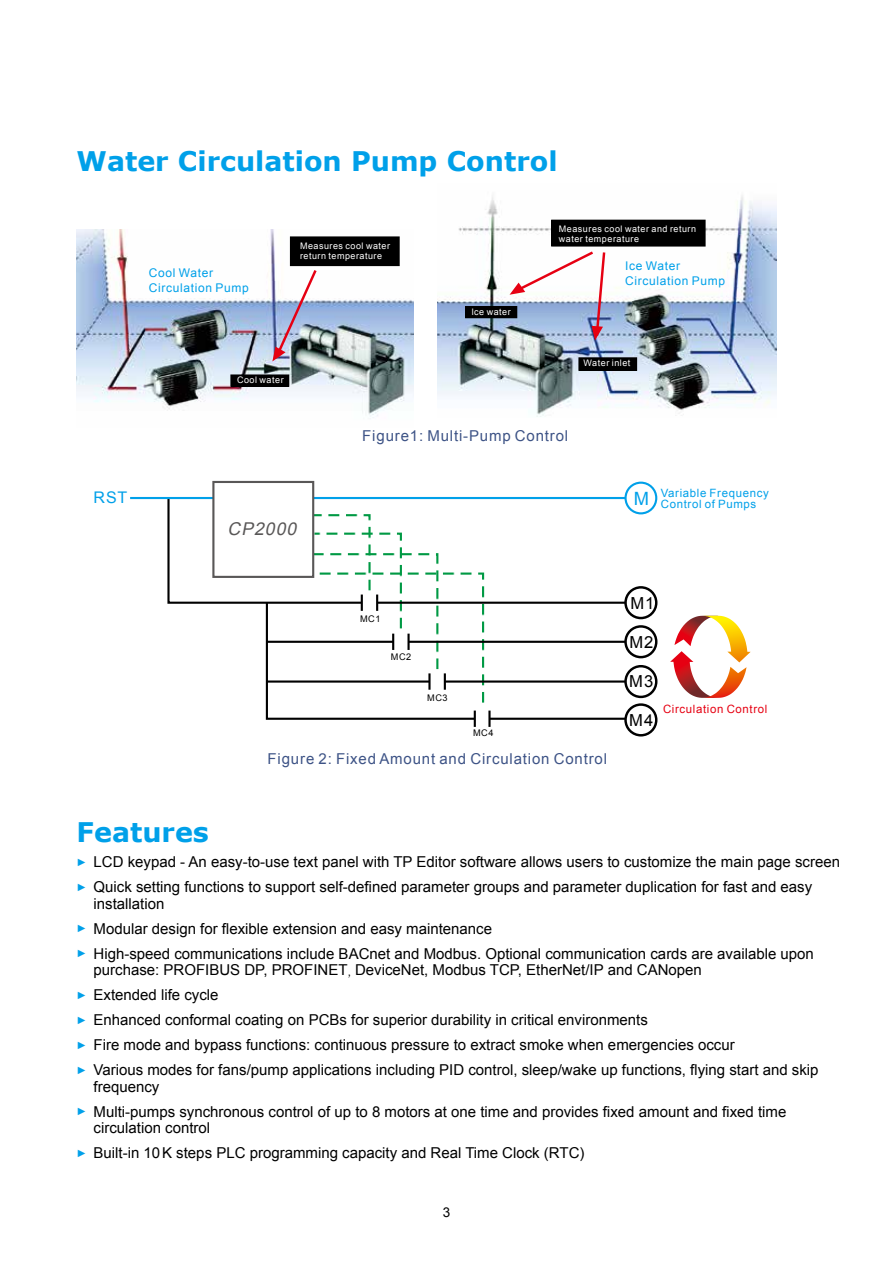
<style>
.page{position:relative;width:893px;height:1263px;background:#fff}
.page>*{position:absolute;margin:0;border:0;box-sizing:border-box;transform-origin:0 0}
.t1{font:700 27px "Verdana";color:#00a0e9}
.t2{font:18.3px "Arial";color:#00a0e9}
.t3{font:italic 17.7px "Arial";color:#595757}
.t4{font:16.65px "Arial";letter-spacing:.055em;color:#000}
.t5{font:16.05px "Arial";color:#00a0e9}
.t6{font:15px/25px "Arial";color:#000}
.t7{font:15px "Arial";letter-spacing:.055em;color:#3d5386}
.t8{font:13.5px "Arial";color:#000}
.t9{font:12px/15px "Arial";letter-spacing:.055em;color:#00a0e9}
.t10{font:11.4px/11.4px "Arial";letter-spacing:.055em;color:#00a0e9}
.t11{font:11.4px "Arial";letter-spacing:.055em;color:#e60012}
.t12{font:9.15px "Arial";letter-spacing:.055em;color:#000}
.t13{font:9px/10.5px "Arial";letter-spacing:.055em;color:#fff}
.s1{font-size:10.5px;color:#00a0e9}
.s2{font-family:"Adobe Ming Std";font-weight:300}
</style>
<div class="page">
<img style="left:77px;top:229px;width:337px;height:189px">
<div style="left:231px;top:375px;width:58px;height:11px;background:#000"></div>
<img style="left:272px;top:267px;width:47px;height:94px">
<div style="left:290px;top:237px;width:109px;height:29px;background:#000"></div>
<img style="left:438px;top:195px;width:338px;height:222px">
<svg style="left:509px;top:249px;width:98px;height:91px"></svg>
<div style="left:579px;top:358px;width:58px;height:12px;background:#000"></div>
<div style="left:552px;top:220px;width:153px;height:26px;background:#000"></div>
<div style="left:466px;top:306px;width:51px;height:12px;background:#000"></div>
<hr style="left:377px;top:602px;width:249px;height:2px;background:#000">
<hr style="left:409px;top:641px;width:217px;height:2px;background:#000">
<hr style="left:445px;top:680px;width:180px;height:3px;background:#000">
<hr style="left:489px;top:718px;width:137px;height:2px;background:#000">
<svg style="left:166px;top:496px;width:319px;height:231px"></svg>
<hr style="left:488px;top:710px;width:3px;height:17px;background:#000">
<hr style="left:267px;top:641px;width:126px;height:2px;background:#000">
<hr style="left:267px;top:680px;width:162px;height:3px;background:#000">
<hr style="left:130px;top:497px;width:496px;height:2px;background:#00a0e9">
<div style="left:624px;top:482px;width:33px;height:32px;border:2px solid #00a0e9;border-radius:50%"></div>
<div style="left:213px;top:482px;width:100px;height:95px;background:#fff"></div>
<div style="left:212px;top:481px;width:102px;height:97px;border:2px solid #595757"></div>
<div style="left:624px;top:586px;width:33px;height:33px;border:2px solid #000;border-radius:50%"></div>
<div style="left:624px;top:625px;width:33px;height:33px;border:2px solid #000;border-radius:50%"></div>
<div style="left:624px;top:665px;width:33px;height:33px;border:2px solid #000;border-radius:50%"></div>
<div style="left:624px;top:703px;width:33px;height:33px;border:2px solid #000;border-radius:50%"></div>
<svg style="left:670px;top:616px;width:81px;height:82px"></svg>
<h1 class="t1" style="left:77px;top:142px;width:483px">Water Circulation Pump Control</h1>
<p class="t9" style="left:149px;top:265px;width:102px">Cool Water<br>Circulation Pump</p>
<p class="t13" style="left:300px;top:241px;width:92px">Measures cool water return temperature</p>
<p class="t13" style="left:237px;top:375px;width:48px">Cool water</p>
<p class="t13" style="left:472px;top:306px;width:41px">lce water</p>
<p class="t13" style="left:559px;top:224px;width:139px">Measures cool water and return water temperature</p>
<p class="t9" style="left:625px;top:259px;width:102px">Ice Water<br>Circulation Pump</p>
<p class="t13" style="left:584px;top:358px;width:48px">Water inlet</p>
<p class="t7" style="left:362px;top:426px;width:207px">Figure1: Multi-Pump Control</p>
<p class="t5" style="left:94px;top:487px;width:35px">RST</p>
<p class="t2" style="left:634px;top:486px;width:17px">M</p>
<p class="t3" style="left:228px;top:517px;width:75px">CP2000</p>
<p class="t10" style="left:661px;top:487px;width:109px">Variable Frequency<br>Control of Pumps</p>
<p class="t12" style="left:360px;top:612px;width:22px">MC1</p>
<p class="t12" style="left:391px;top:651px;width:22px">MC2</p>
<p class="t12" style="left:427px;top:691px;width:22px">MC3</p>
<p class="t12" style="left:473px;top:727px;width:22px">MC4</p>
<p class="t7" style="left:268px;top:749px;width:341px">Figure 2: Fixed Amount and Circulation Control</p>
<p class="t4" style="left:630px;top:592px;width:25px">M1</p>
<p class="t4" style="left:629px;top:631px;width:25px">M2</p>
<p class="t4" style="left:629px;top:671px;width:25px">M3</p>
<p class="t4" style="left:629px;top:709px;width:25px">M4</p>
<p class="t11" style="left:663px;top:702px;width:106px">Circulation Control</p>
<h1 class="t1" style="left:77px;top:813px;width:134px">Features</h1>
<p class="t6" style="left:77px;top:849px;width:765px"><span class="s1">►</span> LCD keypad - An easy-to-use text panel with TP Editor software allows users to customize the main page screen <span class="s1">►</span> Quick setting functions to support self-defined parameter groups and parameter duplication for fast and easy</p>
<p class="t6" style="left:77px;top:891px;width:739px;text-indent:17px">installation<br><span class="s1">►</span> Modular design for flexible extension and easy maintenance<br><span class="s1">►</span> High-speed communications include BACnet and Modbus. Optional communication cards are available upon</p>
<p class="t6" style="left:77px;top:957px;width:744px;text-indent:17px">purchase: PROFIBUS DP, PROFINET<span class="s2">,</span> DeviceNet, Modbus TCP, EtherNet/IP and CANopen<br><span class="s1">►</span> Extended life cycle<br><span class="s1">►</span> Enhanced conformal coating on PCBs for superior durability in critical environments<br><span class="s1">►</span> Fire mode and bypass functions: continuous pressure to extract smoke when emergencies occur<br><span class="s1">►</span> Various modes for fans/pump applications including PID control, sleep/wake up functions, flying start and skip</p>
<p class="t6" style="left:77px;top:1074px;width:711px;text-indent:17px">frequency<br><span class="s1">►</span> Multi-pumps synchronous control of up to 8 motors at one time and provides fixed amount and fixed time</p>
<p class="t6" style="left:77px;top:1116px;width:509px;text-indent:17px">circulation control<br><span class="s1">►</span> Built-in 10K steps PLC programming capacity and Real Time Clock (RTC)</p>
<p class="t8" style="left:443px;top:1203px;width:9px">3</p>
</div>
